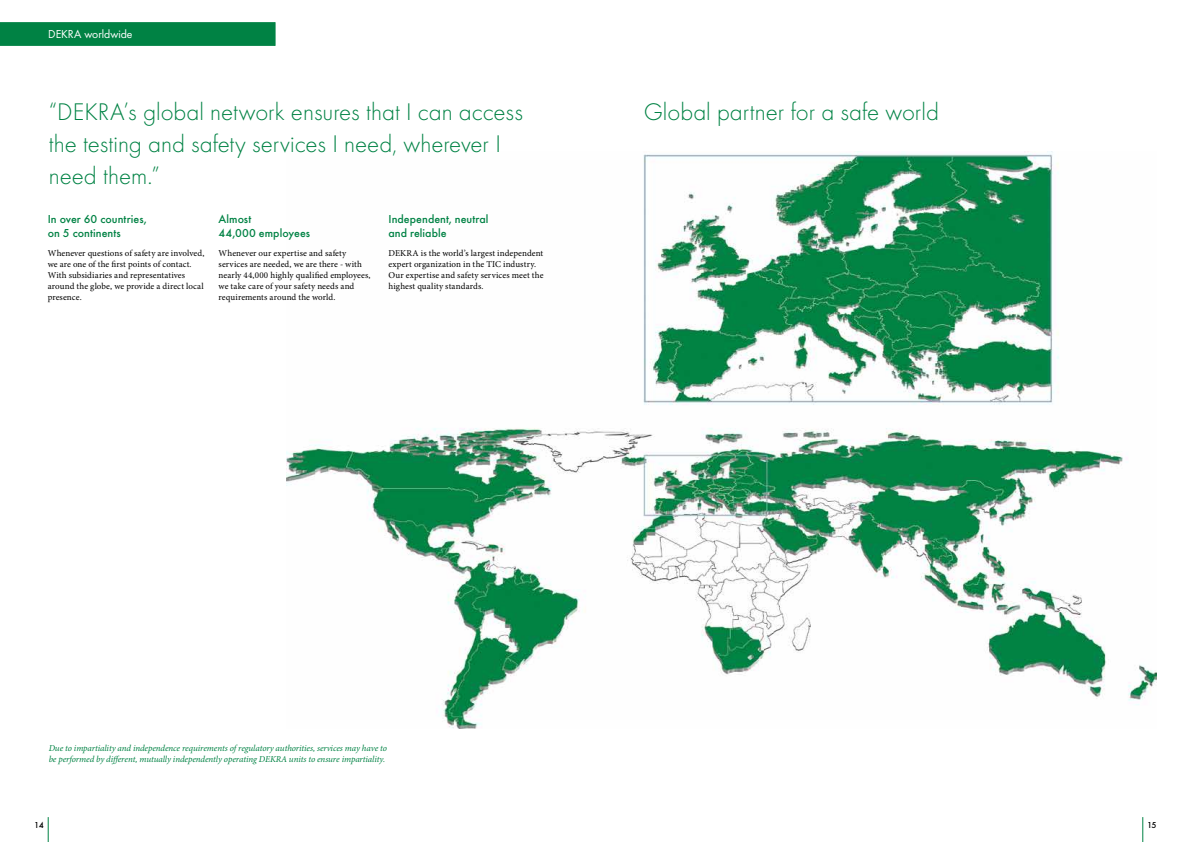
<style>
.page{position:relative;width:1191px;height:842px;background:#fff}
.page>*{position:absolute;margin:0;border:0;box-sizing:border-box;transform-origin:0 0}
.t1{font:300 25px/32px "Futura";color:#008244}
.t2{font:500 12px/14px "Futura";letter-spacing:.005em;color:#008244}
.t3{font:12px "Futura Boo";color:#fff}
.t4{font:9px/11px "Minion Pro";letter-spacing:.01em;color:#000}
.t5{font:italic 9px/11px "Minion Pro";letter-spacing:-.01em;color:#008244}
.t6{font:500 9px "Futura";color:#000}
</style>
<div class="page">
<svg style="left:0;top:22px;width:275px;height:24px;background:#028245"></svg>
<svg style="left:48px;top:817px;width:1px;height:25px"></svg>
<svg style="left:1142px;top:817px;width:1px;height:25px"></svg>
<img style="left:287px;top:152px;width:869px;height:577px">
<h2 class="t3" style="left:48px;top:26px;width:86px">DEKRA worldwide</h2>
<h1 class="t1" style="left:49px;top:95px;width:476px">“DEKRA’s global network ensures that I can access the testing and safety services I need, wherever I need them.”</h1>
<h1 class="t1" style="left:643px;top:95px;width:297px">Global partner for a safe world</h1>
<h2 class="t2" style="left:48px;top:211px;width:100px">In over 60 countries, on 5 continents</h2>
<p class="t4" style="left:48px;top:248px;width:158px">Whenever questions of safety are involved, we are one of the first points of contact.<br>With subsidiaries and representatives around the globe, we provide a direct local presence.</p>
<h2 class="t2" style="left:219px;top:211px;width:93px">Almost<br>44,000 employees</h2>
<p class="t4" style="left:219px;top:248px;width:153px">Whenever our expertise and safety services are needed, we are there - with nearly 44,000 highly qualified employees, we take care of your safety needs and requirements around the world.</p>
<h2 class="t2" style="left:388px;top:211px;width:101px">Independent, neutral and reliable</h2>
<p class="t4" style="left:388px;top:248px;width:156px">DEKRA is the world’s largest independent expert organization in the TIC industry.<br>Our expertise and safety services meet the highest quality standards.</p>
<p class="t5" style="left:49px;top:743px;width:340px">Due to impartiality and independence requirements of regulatory authorities, services may have to be performed by different, mutually independently operating DEKRA units to ensure impartiality.</p>
<p class="t6" style="left:34px;top:818px;width:11px">14</p>
<p class="t6" style="left:1147px;top:818px;width:11px">15</p>
</div>
